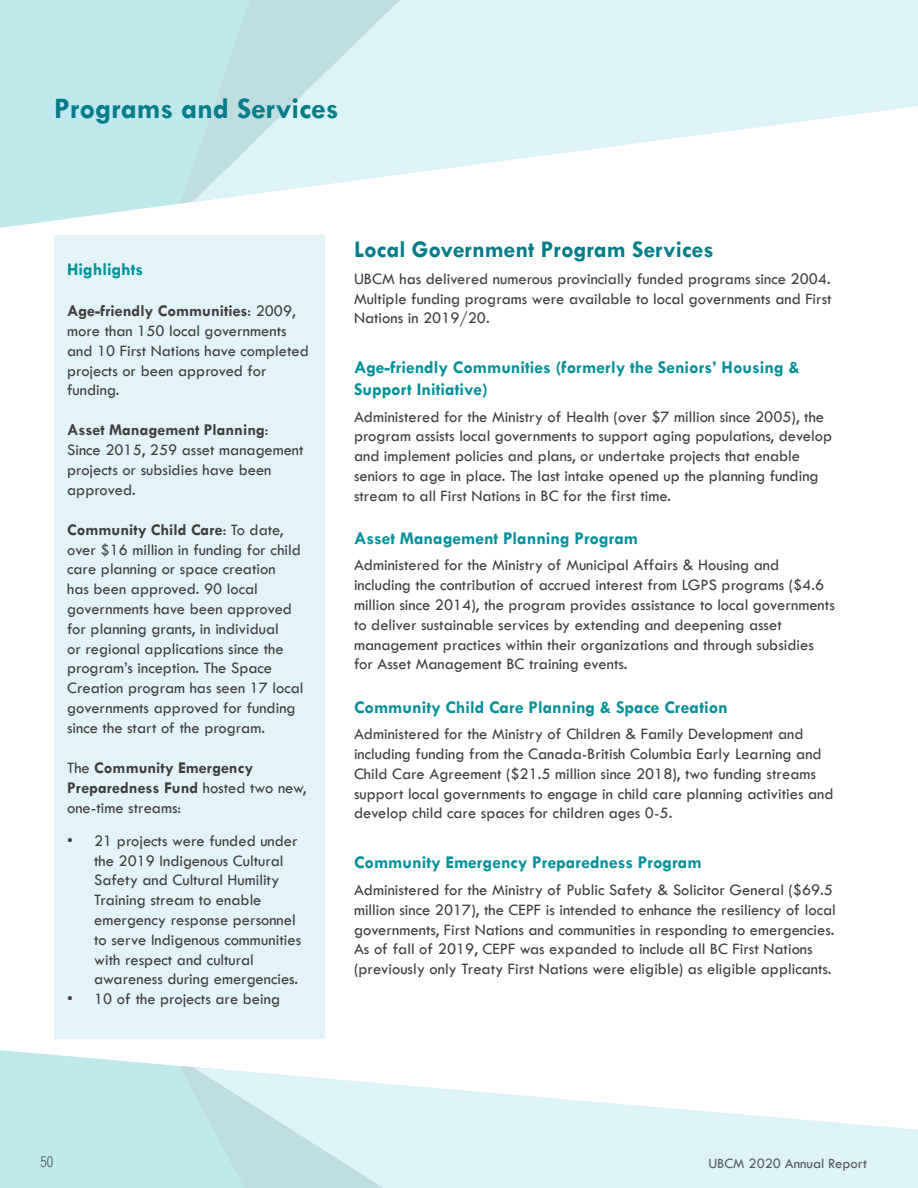
<style>
.page{position:relative;width:918px;height:1188px;background:#fff}
.page>*{position:absolute;margin:0;border:0;box-sizing:border-box;transform-origin:0 0}
.Header_Aqua_20pt{font:700 30px "Tw Cen";color:#007d89}
.Sub_Header_Aqua_16pt{font:700 24px "Tw Cen";color:#007d89}
.Sub_header_Aqua_12pt{font:700 18px/21.6px "Tw Cen";color:#00909b}
.Sub_Header_Aqua_cent{font:700 18px "Tw Cen";color:#00909b}
.Body_Text_Grey_11pt{font:16.5px/19.8px "Tw Cen";color:#3e3e3f}
.Sub_header_Aqua_12pt-2{font:16.5px/19.8px "Tw Cen";color:#3e3e3f}
.Sub_Header_Aqua_cent-2{font:16.5px/19.8px "Tw Cen";color:#3e3e3f}
.Body_Text_Grey_11pt-2{font:700 16.5px/19.8px "Tw Cen";color:#3e3e3f}
.t1{font:14.7px "Tw Cen";color:#57585a}
.t2{font:300 condensed 14.7px "Helvetica LT Std";color:#57585a}
.s1{font-weight:700}
.s2{font-weight:400}
</style>
<div class="page">
<div style="left:0;top:1050px;width:179px;height:138px;background:#c0e9ed"></div>
<svg style="left:179px;top:1066px;width:14px;height:122px;background:#c0e8eb"></svg>
<svg style="left:193px;top:1067px;width:725px;height:121px;fill:#dcf3f8"></svg>
<div style="left:0;top:0;width:180px;height:228px;background:#c0e9ed"></div>
<svg style="left:180px;top:0;width:12px;height:204px;background:#c0e8ec"></svg>
<svg style="left:192px;top:0;width:726px;height:202px;fill:#dcf3f8"></svg>
<div style="left:54px;top:235px;width:270px;height:804px;background:#e3f4f9"></div>
<p class="Header_Aqua_20pt" style="left:54px;top:91px;width:286px">Programs and Services</p>
<p class="Sub_Header_Aqua_cent" style="left:67px;top:259px;width:77px">Highlights</p>
<p class="Sub_Header_Aqua_cent-2" style="left:67px;top:301px;width:243px"><span class="s1">Age-friendly Communities</span>: 2009, more than 150 local governments and 10 First Nations have completed projects or been approved for funding.</p>
<p class="Body_Text_Grey_11pt" style="left:67px;top:420px;width:238px"><span class="s1">Asset Management Planning</span>:<br>Since 2015, 259 asset management projects or subsidies have been approved.</p>
<p class="Body_Text_Grey_11pt" style="left:67px;top:520px;width:238px"><span class="s1">Community Child Care</span>: To date, over $16 million in funding for child care planning or space creation<br>has been approved. 90 local governments have been approved for planning grants, in individual<br>or regional applications since the program’s inception. The Space<br>Creation program has seen 17 local governments approved for funding since the start of the program.</p>
<p class="Body_Text_Grey_11pt-2" style="left:67px;top:757px;width:241px"><span class="s2">The</span> Community Emergency<br>Preparedness Fund <span class="s2">hosted two new, one-time streams:</span></p>
<p class="Body_Text_Grey_11pt" style="left:94px;top:831px;width:209px;text-indent:-27px">• 21 projects were funded under the 2019 Indigenous Cultural<br>Safety and Cultural Humility<br>Training stream to enable emergency response personnel to serve Indigenous communities with respect and cultural awareness during emergencies.</p>
<p class="Body_Text_Grey_11pt" style="left:67px;top:989px;width:215px">• 10 of the projects are being</p>
<p class="Sub_Header_Aqua_16pt" style="left:354px;top:235px;width:361px">Local Government Program Services</p>
<p class="Body_Text_Grey_11pt" style="left:354px;top:269px;width:479px;text-align:justify">UBCM has delivered numerous provincially funded programs since 2004.<br>Multiple funding programs were available to local governments and First Nations in 2019/20.</p>
<p class="Sub_header_Aqua_12pt" style="left:354px;top:356px;width:447px">Age-friendly Communities (formerly the Seniors’ Housing &amp;<br>Support Initiative)</p>
<p class="Body_Text_Grey_11pt" style="left:354px;top:406px;width:480px">Administered for the Ministry of Health (over $7 million since 2005), the program assists local governments to support aging populations, develop and implement policies and plans, or undertake projects that enable seniors to age in place. The last intake opened up the planning funding stream to all First Nations in BC for the first time.</p>
<p class="Sub_header_Aqua_12pt" style="left:354px;top:527px;width:286px">Asset Management Planning Program</p>
<p class="Body_Text_Grey_11pt" style="left:354px;top:555px;width:482px">Administered for the Ministry of Municipal Affairs &amp; Housing and including the contribution of accrued interest from LGPS programs ($4.6 million since 2014), the program provides assistance to local governments to deliver sustainable services by extending and deepening asset management practices within their organizations and through subsidies for Asset Management BC training events.</p>
<p class="Sub_header_Aqua_12pt" style="left:354px;top:696px;width:375px">Community Child Care Planning &amp; Space Creation</p>
<p class="Sub_header_Aqua_12pt-2" style="left:354px;top:724px;width:481px">Administered for the Ministry of Children &amp; Family Development and including funding from the Canada-British Columbia Early Learning and Child Care Agreement ($21.5 million since 2018), two funding streams support local governments to engage in child care planning activities and develop child care spaces for children ages 0-5.</p>
<p class="Sub_header_Aqua_12pt" style="left:354px;top:851px;width:349px">Community Emergency Preparedness Program</p>
<p class="Body_Text_Grey_11pt" style="left:354px;top:880px;width:483px">Administered for the Ministry of Public Safety &amp; Solicitor General ($69.5 million since 2017), the CEPF is intended to enhance the resiliency of local governments, First Nations and communities in responding to emergencies.<br>As of fall of 2019, CEPF was expanded to include all BC First Nations (previously only Treaty First Nations were eligible) as eligible applicants.</p>
<p class="t2" style="left:40px;top:1153px;width:14px">50</p>
<p class="t1" style="left:708px;top:1155px;width:160px">UBCM 2020 Annual Report</p>
</div>
